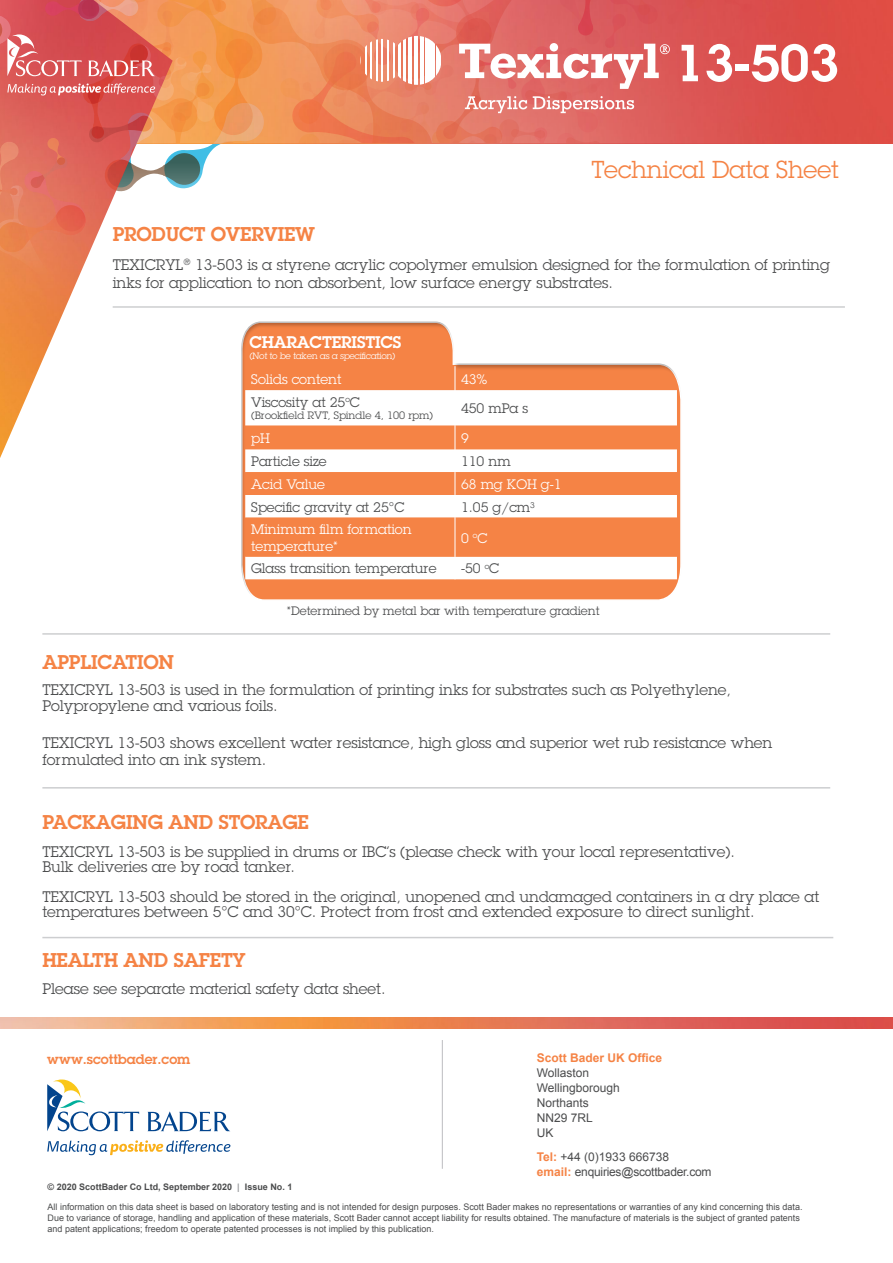
<style>
.page{position:relative;width:893px;height:1263px;background:#fff}
.page>*{position:absolute;margin:0;border:0;box-sizing:border-box;transform-origin:0 0}
.t1{font:600 51px "Lubalin Graph";color:#fff}
.t2{font:24px "Lubalin Graph";color:#f58345}
.t3{font:600 19.5px "Lubalin Graph";letter-spacing:-.01em;color:#f58345}
.t4{font:600 16.5px "Lubalin Graph";letter-spacing:-.01em;color:#fff}
.t5{font:15px/15px "Lubalin Graph";color:#4b4c4d}
.t6{font:13.5px "Lubalin Graph";color:#4b4c4d}
.t7{font:13.5px "Lubalin Graph";color:#fff}
.t8{font:600 13.5px "Lubalin Graph";color:#f58345}
.t9{font:12px/15px "Arial";color:#4b4c4d}
.t10{font:12px "Lubalin Graph";color:#4b4c4d}
.t11{font:12px "Arial";letter-spacing:-.02em;color:#4b4c4d}
.t12{font:700 12px "Arial";color:#f58345}
.t13{font:10.5px "Lubalin Graph";color:#4b4c4d}
.t14{font:9px/10.8px "Arial";color:#4b4c4d}
.t15{font:700 9px "Arial";color:#4b4c4d}
.t16{font:9px "Lubalin Graph";color:#fff}
.s1{font-weight:700;color:#f58345}
.s2{color:#939598}
</style>
<div class="page">
<div style="left:704px;top:0;width:189px;height:144px;background:#e04d45"></div>
<hr style="left:113px;top:306px;width:732px;height:2px;background:#cdced0">
<hr style="left:42px;top:937px;width:791px;height:1px;background:#cdced0">
<hr style="left:442px;top:1040px;width:1px;height:129px;background:#bcbdc0">
<svg style="left:147px;top:1111px;width:83px;height:20px"></svg>
<svg style="left:47px;top:1079px;width:92px;height:52px"></svg>
<svg style="left:47px;top:1140px;width:183px;height:15px"></svg>
<div style="left:240px;top:321px;width:442px;height:282px;background:#231f20;opacity:.3"></div>
<svg style="left:245px;top:390px;width:432px;height:35px"></svg>
<svg style="left:455px;top:366px;width:1px;height:24px"></svg>
<hr style="left:455px;top:390px;width:1px;height:35px;background:#fff">
<svg style="left:245px;top:425px;width:432px;height:154px"></svg>
<hr style="left:42px;top:787px;width:788px;height:1px;background:#cdced0">
<div style="left:0;top:0;width:860px;height:142px;background:#db4e4a"></div>
<img style="left:0;top:305px;width:173px;height:153px">
<svg style="left:0;top:0;width:704px;height:305px"></svg>
<img style="left:0;top:1018px;width:893px;height:10px">
<hr style="left:42px;top:633px;width:788px;height:2px;background:#cdced0">
<p class="t1" style="left:675px;top:29px;width:166px">13-503</p>
<p class="t3" style="left:113px;top:221px;width:204px">PRODUCT OVERVIEW</p>
<p class="t2" style="left:591px;top:154px;width:249px">Technical Data Sheet</p>
<p class="t5" style="left:113px;top:256px;width:719px;line-height:18px">TEXICRYL<sup>®</sup> 13-503 is a styrene acrylic copolymer emulsion designed for the formulation of printing inks for application to non absorbent, low surface energy substrates.</p>
<p class="t4" style="left:249px;top:332px;width:154px">CHARACTERISTICS</p>
<p class="t16" style="left:249px;top:350px;width:148px">(Not to be taken as a specification)</p>
<p class="t7" style="left:251px;top:370px;width:92px">Solids content</p>
<p class="t7" style="left:461px;top:370px;width:28px">43%</p>
<p class="t6" style="left:251px;top:394px;width:110px">Viscosity at 25<sup>o</sup>C</p>
<p class="t13" style="left:251px;top:409px;width:183px">(Brookfield RVT, Spindle 4, 100 rpm)</p>
<p class="t6" style="left:461px;top:400px;width:69px">450 mPa s</p>
<p class="t7" style="left:251px;top:430px;width:20px">pH</p>
<p class="t7" style="left:461px;top:430px;width:9px">9</p>
<p class="t6" style="left:251px;top:453px;width:77px">Particle size</p>
<p class="t6" style="left:461px;top:453px;width:51px">110 nm</p>
<p class="t7" style="left:251px;top:476px;width:75px">Acid Value</p>
<p class="t7" style="left:461px;top:476px;width:102px">68 mg KOH g-1</p>
<p class="t6" style="left:251px;top:498px;width:155px">Specific gravity at 25°C</p>
<p class="t6" style="left:461px;top:498px;width:75px">1.05 g/cm³</p>
<p class="t7" style="left:251px;top:521px;width:162px">Minimum film formation</p>
<p class="t7" style="left:251px;top:537px;width:88px">temperature*</p>
<p class="t7" style="left:461px;top:529px;width:28px">0 <sup>o</sup>C</p>
<p class="t6" style="left:251px;top:560px;width:187px">Glass transition temperature</p>
<p class="t6" style="left:461px;top:560px;width:40px">-50 <sup>o</sup>C</p>
<p class="t3" style="left:42px;top:649px;width:133px">APPLICATION</p>
<p class="t10" style="left:287px;top:603px;width:314px">*Determined by metal bar with temperature gradient</p>
<p class="t5" style="left:42px;top:681px;width:690px;line-height:16.5px">TEXICRYL 13-503 is used in the formulation of printing inks for substrates such as Polyethylene,<br>Polypropylene and various foils.</p>
<p class="t5" style="left:42px;top:735px;width:732px;line-height:16.5px">TEXICRYL 13-503 shows excellent water resistance, high gloss and superior wet rub resistance when formulated into an ink system.</p>
<p class="t3" style="left:42px;top:809px;width:268px">PACKAGING AND STORAGE</p>
<p class="t5" style="left:42px;top:844px;width:694px">TEXICRYL 13-503 is be supplied in drums or IBC’s (please check with your local representative).<br>Bulk deliveries are by road tanker.</p>
<p class="t5" style="left:42px;top:889px;width:778px">TEXICRYL 13-503 should be stored in the original, unopened and undamaged containers in a dry place at temperatures between 5°C and 30°C. Protect from frost and extended exposure to direct sunlight.</p>
<p class="t3" style="left:42px;top:947px;width:205px">HEALTH AND SAFETY</p>
<p class="t5" style="left:42px;top:981px;width:345px">Please see separate material safety data sheet.</p>
<p class="t12" style="left:537px;top:1050px;width:127px">Scott Bader UK Office</p>
<p class="t9" style="left:537px;top:1066px;width:85px">Wollaston<br>Wellingborough<br>Northants<br>NN29 7RL<br>UK</p>
<p class="t9" style="left:537px;top:1149px;width:134px"><span class="s1">Tel:</span> +44 (0)1933 666738</p>
<p class="t11" style="left:537px;top:1164px;width:176px"><span class="s1">email:</span> enquiries@scottbader.com</p>
<p class="t14" style="left:48px;top:1201px;width:756px">All information on this data sheet is based on laboratory testing and is not intended for design purposes. Scott Bader makes no representations or warranties of any kind concerning this data.<br>Due to variance of storage, handling and application of these materials, Scott Bader cannot accept liability for results obtained. The manufacture of materials is the subject of granted patents and patent applications; freedom to operate patented processes is not implied by this publication.</p>
<p class="t8" style="left:47px;top:1050px;width:145px">www.scottbader.com</p>
<p class="t15" style="left:48px;top:1181px;width:246px">© 2020 ScottBader Co Ltd, September 2020 <span class="s2">|</span> Issue No. 1</p>
</div>
